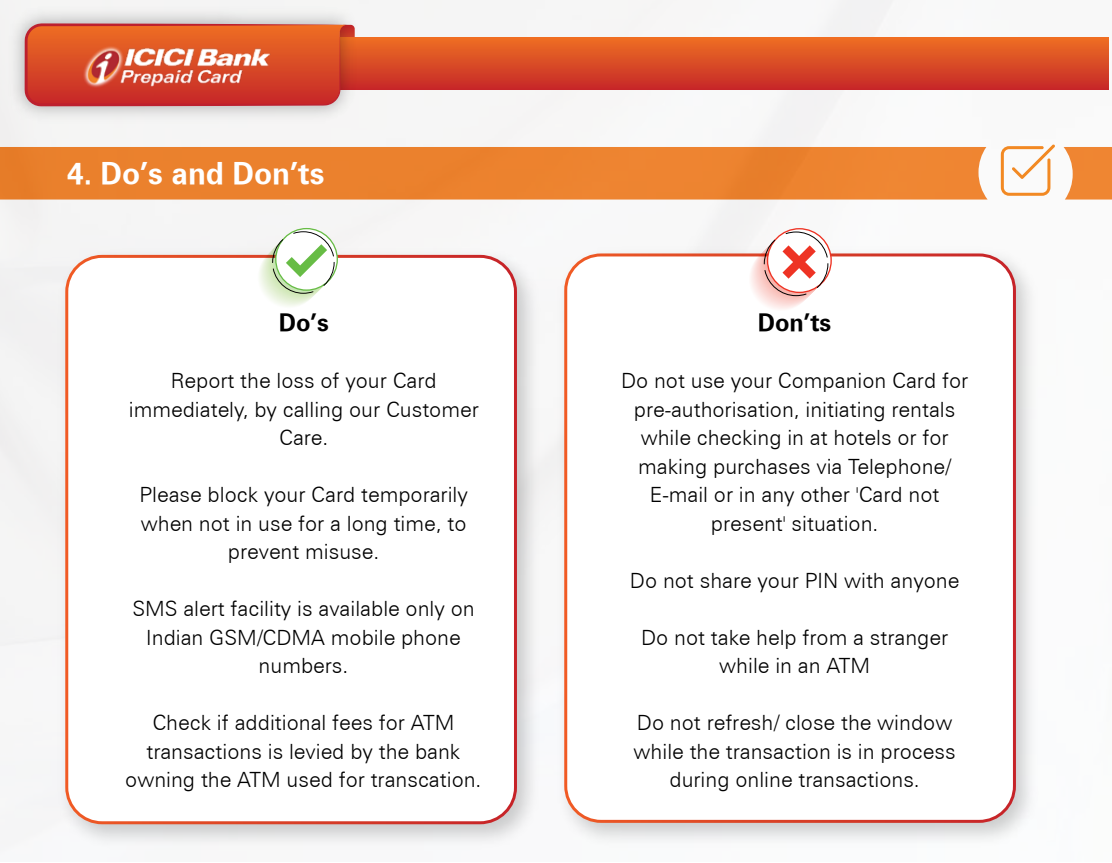
<style>
.page{position:relative;width:1112px;height:863px;background:#fff}
.page>*{position:absolute;margin:0;border:0;box-sizing:border-box;transform-origin:0 0}
.t1{font:30px "Zurich Bold BT";color:#fff}
.t2{font:24px "Zurich Bold BT";color:#000}
.t3{font:300 21px/28.5px "Zurich BT";color:#000;text-align:center}
</style>
<div class="page">
<img style="left:0;top:0;width:1112px;height:808px">
<svg style="left:1000px;top:144px;width:55px;height:52px"></svg>
<div style="left:32px;top:38px;width:1076px;height:52px;background:linear-gradient(to bottom,#ed6f23,#c62828)"></div>
<img style="left:2px;top:0;width:368px;height:129px">
<svg style="left:25px;top:23px;width:330px;height:83px;background:#d64c2d"></svg>
<img style="left:78px;top:42px;width:199px;height:45px">
<img style="left:50px;top:240px;width:498px;height:605px">
<div style="left:67px;top:256px;width:448px;height:566px;background:#fff;border-radius:35px"></div>
<div style="left:65px;top:255px;width:452px;height:568px;border:3px solid #fff;border-radius:35px"></div>
<img style="left:549px;top:238px;width:497px;height:604px">
<div style="left:565px;top:255px;width:449px;height:566px;background:#fff;border-radius:35px"></div>
<div style="left:564px;top:253px;width:451px;height:569px;border:3px solid #fff;border-radius:35px"></div>
<div style="left:259px;top:245px;width:61px;height:62px;background:#f4f9ef;border-radius:50%"></div>
<svg style="left:262px;top:242px;width:61px;height:62px"></svg>
<svg style="left:272px;top:228px;width:66px;height:65px"></svg>
<div style="left:749px;top:246px;width:64px;height:64px;background:#fef1ef;border-radius:50%"></div>
<div style="left:752px;top:243px;width:64px;height:64px;background:#fce5e3;border-radius:50%"></div>
<svg style="left:755px;top:240px;width:64px;height:64px"></svg>
<svg style="left:763px;top:228px;width:68px;height:68px"></svg>
<h1 class="t1" style="left:67px;top:155px;width:259px">4. Do’s and Don’ts</h1>
<p class="t2" style="left:279px;top:308px;width:52px">Do’s</p>
<p class="t3" style="left:129px;top:366px;width:351px">Report the loss of your Card immediately, by calling our Customer<br>Care.</p>
<p class="t3" style="left:139px;top:480px;width:330px">Please block your Card temporarily when not in use for a long time, to prevent misuse.</p>
<p class="t3" style="left:132px;top:594px;width:344px">SMS alert facility is available only on<br>Indian GSM/CDMA mobile phone numbers.</p>
<p class="t3" style="left:125px;top:708px;width:358px">Check if additional fees for ATM transactions is levied by the bank owning the ATM used for transcation.</p>
<p class="t2" style="left:757px;top:308px;width:75px">Don’ts</p>
<p class="t3" style="left:621px;top:366px;width:348px">Do not use your Companion Card for pre-authorisation, initiating rentals while checking in at hotels or for making purchases via Telephone/<br>E-mail or in any other 'Card not present' situation.</p>
<p class="t3" style="left:630px;top:565px;width:331px">Do not share your PIN with anyone</p>
<p class="t3" style="left:641px;top:622px;width:308px">Do not take help from a stranger while in an ATM</p>
<p class="t3" style="left:633px;top:708px;width:323px">Do not refresh/ close the window while the transaction is in process during online transactions.</p>
</div>
